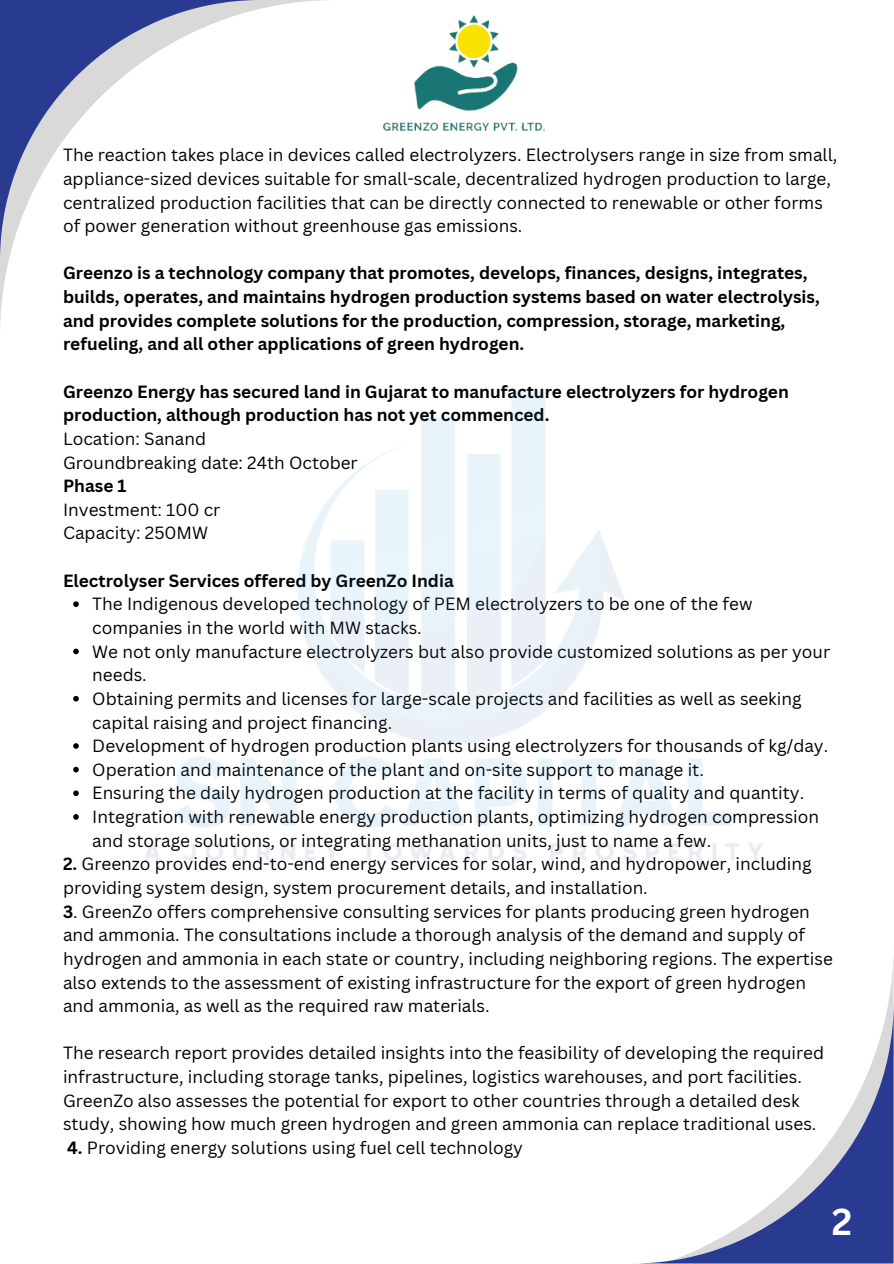
<style>
.page{position:relative;width:894px;height:1264px;background:#fff}
.page>*{position:absolute;margin:0;border:0;box-sizing:border-box;transform-origin:0 0}
.t1{font:700 36.6px "Canva Sans";color:#fff}
.t2{font:17.25px/23.7px "Canva Sans";color:#000}
.t3{font:700 17.25px/23.7px "Canva Sans";color:#000}
.s1{font-weight:700}
</style>
<div class="page">
<svg style="left:0;top:0;width:325px;height:325px"></svg>
<svg style="left:0;top:0;width:261px;height:261px"></svg>
<svg style="left:648px;top:1002px;width:245px;height:261px"></svg>
<img style="left:383px;top:16px;width:161px;height:115px">
<svg style="left:73px;top:601px;width:6px;height:6px"></svg>
<svg style="left:73px;top:648px;width:6px;height:6px"></svg>
<svg style="left:73px;top:696px;width:6px;height:5px"></svg>
<svg style="left:73px;top:743px;width:6px;height:5px"></svg>
<svg style="left:73px;top:766px;width:6px;height:6px"></svg>
<svg style="left:73px;top:790px;width:6px;height:6px"></svg>
<svg style="left:73px;top:814px;width:6px;height:5px"></svg>
<p class="t2" style="left:63px;top:143px;width:775px">The reaction takes place in devices called electrolyzers. Electrolysers range in size from small, appliance-sized devices suitable for small-scale, decentralized hydrogen production to large, centralized production facilities that can be directly connected to renewable or other forms of power generation without greenhouse gas emissions.</p>
<p class="t3" style="left:63px;top:261px;width:758px">Greenzo is a technology company that promotes, develops, finances, designs, integrates, builds, operates, and maintains hydrogen production systems based on water electrolysis, and provides complete solutions for the production, compression, storage, marketing, refueling, and all other applications of green hydrogen.</p>
<p class="t3" style="left:63px;top:379px;width:727px">Greenzo Energy has secured land in Gujarat to manufacture electrolyzers for hydrogen production, although production has not yet commenced.</p>
<h1 class="t2" style="left:63px;top:426px;width:145px">Location: Sanand</h1>
<p class="t2" style="left:63px;top:450px;width:296px">Groundbreaking date: 24th October</p>
<p class="t3" style="left:63px;top:473px;width:65px">Phase 1</p>
<p class="t2" style="left:63px;top:497px;width:159px">Investment: 100 cr</p>
<p class="t2" style="left:63px;top:521px;width:147px">Capacity: 250MW</p>
<p class="t3" style="left:63px;top:568px;width:392px">Electrolyser Services offered by GreenZo India</p>
<p class="t2" style="left:92px;top:592px;width:661px">The Indigenous developed technology of PEM electrolyzers to be one of the few companies in the world with MW stacks.</p>
<h1 class="t2" style="left:92px;top:639px;width:739px">We not only manufacture electrolyzers but also provide customized solutions as per your needs.</h1>
<p class="t2" style="left:92px;top:686px;width:710px">Obtaining permits and licenses for large-scale projects and facilities as well as seeking capital raising and project financing.</p>
<p class="t2" style="left:92px;top:733px;width:737px">Development of hydrogen production plants using electrolyzers for thousands of kg/day.</p>
<p class="t2" style="left:92px;top:757px;width:613px">Operation and maintenance of the plant and on-site support to manage it.</p>
<p class="t2" style="left:92px;top:781px;width:713px">Ensuring the daily hydrogen production at the facility in terms of quality and quantity.</p>
<p class="t2" style="left:92px;top:804px;width:728px">Integration with renewable energy production plants, optimizing hydrogen compression and storage solutions, or integrating methanation units, just to name a few.</p>
<p class="t2" style="left:63px;top:851px;width:749px"><span class="s1">2.</span> Greenzo provides end-to-end energy services for solar, wind, and hydropower, including providing system design, system procurement details, and installation.</p>
<p class="t2" style="left:63px;top:899px;width:771px"><span class="s1">3</span>. GreenZo offers comprehensive consulting services for plants producing green hydrogen and ammonia. The consultations include a thorough analysis of the demand and supply of hydrogen and ammonia in each state or country, including neighboring regions. The expertise also extends to the assessment of existing infrastructure for the export of green hydrogen and ammonia, as well as the required raw materials.</p>
<p class="t2" style="left:63px;top:1040px;width:762px">The research report provides detailed insights into the feasibility of developing the required infrastructure, including storage tanks, pipelines, logistics warehouses, and port facilities.<br>GreenZo also assesses the potential for export to other countries through a detailed desk study, showing how much green hydrogen and green ammonia can replace traditional uses.</p>
<p class="t2" style="left:67px;top:1135px;width:457px"><span class="s1">4.</span> Providing energy solutions using fuel cell technology</p>
<p class="t1" style="left:831px;top:1195px;width:22px">2</p>
</div>
